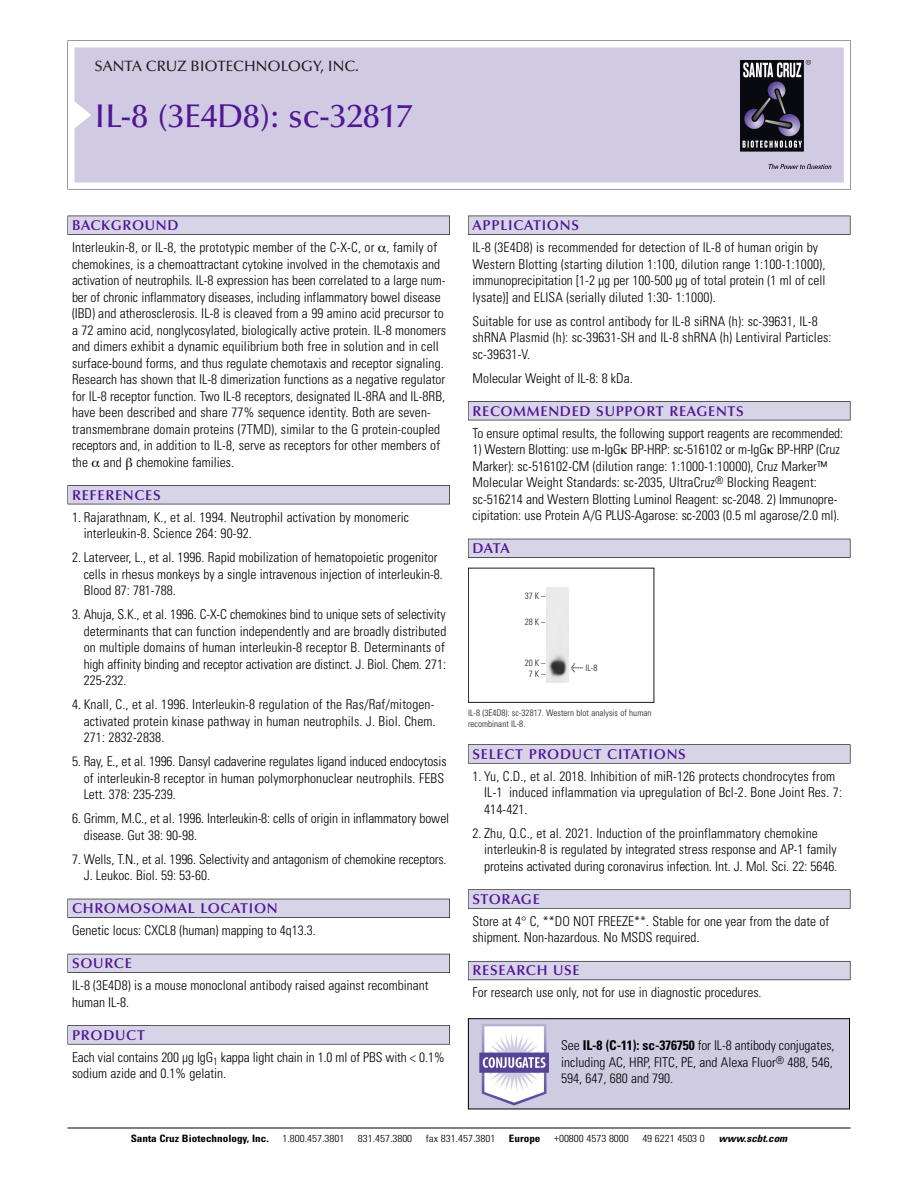
<style>
.page{position:relative;width:918px;height:1188px;background:#fff}
.page>*{position:absolute;margin:0;border:0;box-sizing:border-box;transform-origin:0 0}
.t1{font:500 33px "Optima";color:#511695}
.t2{font:500 15px "Optima";color:#231f20}
.t3{font:600 14.25px "Optima";letter-spacing:.05em;color:#511695}
.t4{font:300 condensed 13.5px/16.5px "Univers";color:#000}
.t5{font:300 condensed 10.2px "Univers";color:#000;scale:1.1 1}
.t6{font:700 condensed 10.2px "Univers";color:#000;scale:1.1 1}
.t7{font:italic 700 condensed 10.2px "Univers";color:#000;scale:1.1 1}
.t8{font:300 condensed 9px/10.5px "Univers";letter-spacing:.005em;color:#191919}
.s1{font-family:"Meta Plus";font-weight:400;font-stretch:normal;font-size:10.5px}
.s2{font-weight:700}
</style>
<div class="page">
<svg style="left:74px;top:41px;width:777px;height:148px"></svg>
<div style="left:74px;top:47px;width:770px;height:135px;background:#d1cae3"></div>
<img style="left:741px;top:60px;width:90px;height:108px">
<div style="left:68px;top:216px;width:382px;height:19px;background:#535256"></div>
<div style="left:68px;top:216px;width:381px;height:18px;background:#d7d4e8"></div>
<div style="left:68px;top:485px;width:382px;height:19px;background:#515155"></div>
<div style="left:68px;top:486px;width:381px;height:18px;background:#d7d4e8"></div>
<div style="left:68px;top:899px;width:382px;height:19px;background:#515057"></div>
<div style="left:68px;top:899px;width:381px;height:18px;background:#d7d4e8"></div>
<div style="left:68px;top:954px;width:382px;height:19px;background:#535259"></div>
<div style="left:68px;top:954px;width:381px;height:18px;background:#d7d4e8"></div>
<svg style="left:68px;top:1025px;width:382px;height:20px"></svg>
<div style="left:68px;top:1026px;width:381px;height:18px;background:#d7d4e8"></div>
<hr style="left:68px;top:1128px;width:782px;height:1px;background:#000">
<div style="left:468px;top:216px;width:382px;height:19px;background:#535256"></div>
<div style="left:468px;top:216px;width:382px;height:18px;background:#d7d4e8"></div>
<div style="left:468px;top:401px;width:382px;height:19px;background:#515155"></div>
<div style="left:468px;top:402px;width:382px;height:18px;background:#d7d4e8"></div>
<div style="left:468px;top:539px;width:382px;height:19px;background:#515057"></div>
<div style="left:468px;top:539px;width:382px;height:18px;background:#d7d4e8"></div>
<div style="left:468px;top:744px;width:382px;height:20px;background:#676767"></div>
<div style="left:468px;top:745px;width:382px;height:18px;background:#d7d4e8"></div>
<div style="left:468px;top:889px;width:382px;height:20px;background:#666"></div>
<div style="left:468px;top:890px;width:382px;height:18px;background:#d7d4e8"></div>
<div style="left:468px;top:961px;width:382px;height:19px;background:#5e5d65"></div>
<div style="left:468px;top:962px;width:382px;height:18px;background:#d7d4e8"></div>
<div style="left:468px;top:568px;width:186px;height:135px;border:1px solid #191919"></div>
<img style="left:547px;top:588px;width:22px;height:95px">
<img style="left:470px;top:1020px;width:378px;height:87px">
<div style="left:468px;top:1018px;width:382px;height:91px;border:1px solid #000"></div>
<p class="t2" style="left:94px;top:60px;width:266px">SANTA CRUZ BIOTECHNOLOGY, INC.</p>
<p class="t1" style="left:94px;top:102px;width:320px">IL-8 (3E4D8): sc-32817</p>
<p class="t3" style="left:72px;top:219px;width:108px">BACKGROUND</p>
<p class="t4" style="left:72px;top:240px;width:376px">Interleukin-8, or IL-8, the prototypic member of the C-X-C, or , family of chemokines, is a chemoattractant cytokine involved in the chemotaxis and activation of neutrophils. IL-8 expression has been correlated to a large num&shy;ber of chronic inflammatory diseases, including inflammatory bowel disease (IBD) and atherosclerosis. IL-8 is cleaved from a 99 amino acid precursor to a 72 amino acid, nonglycosylated, biologically active protein. IL-8 monomers and dimers exhibit a dynamic equilibrium both free in solution and in cell surface-bound forms, and thus regulate chemotaxis and receptor signaling.<br>Research has shown that IL-8 dimerization functions as a negative regulator for IL-8 receptor function. Two IL-8 receptors, designated IL-8RA and IL-8RB, have been described and share 77% sequence identity. Both are seven&shy;transmembrane domain proteins (7TMD), similar to the G protein-coupled receptors and, in addition to IL-8, serve as receptors for other members of the and chemokine families.</p>
<p class="t3" style="left:72px;top:489px;width:90px">REFERENCES</p>
<p class="t4" style="left:84px;top:510px;width:327px;text-indent:-12px">1. Rajarathnam, K., et al. 1994. Neutrophil activation by monomeric interleukin-8. Science 264: 90-92.</p>
<p class="t4" style="left:84px;top:550px;width:361px;text-indent:-12px">2. Laterveer, L., et al. 1996. Rapid mobilization of hematopoietic progenitor cells in rhesus monkeys by a single intravenous injection of interleukin-8.<br>Blood 87: 781-788.</p>
<p class="t4" style="left:84px;top:607px;width:364px;text-align:justify;text-indent:-12px">3. Ahuja, S.K., et al. 1996. C-X-C chemokines bind to unique sets of selectivity determinants that can function independently and are broadly distributed on multiple domains of human interleukin-8 receptor B. Determinants of high affinity binding and receptor activation are distinct. J. Biol. Chem. 271:<br>225-232.</p>
<p class="t4" style="left:84px;top:697px;width:353px;text-align:justify;text-indent:-12px">4. Knall, C., et al. 1996. Interleukin-8 regulation of the Ras/Raf/mitogen&shy;activated protein kinase pathway in human neutrophils. J. Biol. Chem.<br>271: 2832-2838.</p>
<p class="t4" style="left:84px;top:754px;width:365px;text-indent:-12px">5. Ray, E., et al. 1996. Dansyl cadaverine regulates ligand induced endocytosis of interleukin-8 receptor in human polymorphonuclear neutrophils. FEBS<br>Lett. 378: 235-239.</p>
<p class="t4" style="left:84px;top:811px;width:367px;text-indent:-12px">6. Grimm, M.C., et al. 1996. Interleukin-8: cells of origin in inflammatory bowel disease. Gut 38: 90-98.</p>
<p class="t4" style="left:84px;top:852px;width:364px;text-indent:-12px">7. Wells, T.N., et al. 1996. Selectivity and antagonism of chemokine receptors.<br>J. Leukoc. Biol. 59: 53-60.</p>
<p class="t3" style="left:72px;top:902px;width:207px">CHROMOSOMAL LOCATION</p>
<p class="t4" style="left:72px;top:924px;width:245px">Genetic locus: CXCL8 (human) mapping to 4q13.3.</p>
<p class="t3" style="left:72px;top:957px;width:61px">SOURCE</p>
<p class="t4" style="left:72px;top:979px;width:358px">IL-8 (3E4D8) is a mouse monoclonal antibody raised against recombinant human IL-8.</p>
<p class="t3" style="left:72px;top:1029px;width:74px">PRODUCT</p>
<p class="t4" style="left:72px;top:1050px;width:374px">Each vial contains 200 µg IgG<sub>1</sub> kappa light chain in 1.0 ml of PBS with &lt; 0.1% sodium azide and 0.1% gelatin.</p>
<p class="t3" style="left:473px;top:219px;width:108px">APPLICATIONS</p>
<p class="t4" style="left:473px;top:240px;width:354px">IL-8 (3E4D8) is recommended for detection of IL-8 of human origin by Western Blotting (starting dilution 1:100, dilution range 1:100-1:1000), immunoprecipitation [1-2 µg per 100-500 µg of total protein (1 ml of cell lysate)] and ELISA (serially diluted 1:30- 1:1000).</p>
<p class="t4" style="left:473px;top:314px;width:360px">Suitable for use as control antibody for IL-8 siRNA (h): sc-39631, IL-8 shRNA Plasmid (h): sc-39631-SH and IL-8 shRNA (h) Lentiviral Particles: sc-39631-V.</p>
<p class="t4" style="left:473px;top:371px;width:162px">Molecular Weight of IL-8: 8 kDa.</p>
<p class="t3" style="left:473px;top:405px;width:273px">RECOMMENDED SUPPORT REAGENTS</p>
<p class="t4" style="left:473px;top:426px;width:372px">To ensure optimal results, the following support reagents are recommended:</p>
<p class="t4" style="left:473px;top:442px;width:369px">1) Western Blotting: use m-IgG BP-HRP: sc-516102 or m-IgG BP-HRP (Cruz Marker): sc-516102-CM (dilution range: 1:1000-1:10000), Cruz Marker™ Molecular Weight Standards: sc-2035, UltraCruz<sup>®</sup> Blocking Reagent: sc-516214 and Western Blotting Luminol Reagent: sc-2048. 2) Immunopre&shy;cipitation: use Protein A/G PLUS-Agarose: sc-2003 (0.5 ml agarose/2.0 ml).</p>
<p class="t3" style="left:473px;top:542px;width:39px">DATA</p>
<p class="t8" style="left:525px;top:591px;width:22px">37K–</p>
<p class="t8" style="left:525px;top:618px;width:22px">28K–</p>
<p class="t8" style="left:525px;top:658px;width:22px;line-height:11.4px;text-align:center">20K–<br>7K–</p>
<p class="t8" style="left:571px;top:664px;width:28px"><span class="s1">&lt;</span> IL-8</p>
<p class="t8" style="left:468px;top:709px;width:185px">IL-8 (3E4D8): sc-32817. Western blot analysis of human recombinant IL-8.</p>
<p class="t3" style="left:473px;top:748px;width:215px">SELECT PRODUCT CITATIONS</p>
<p class="t4" style="left:484px;top:769px;width:359px;text-indent:-12px">1. Yu, C.D., et al. 2018. Inhibition of miR-126 protects chondrocytes from<br>IL-1 induced inflammation via upregulation of Bcl-2. Bone Joint Res. 7:<br>414-421.</p>
<p class="t4" style="left:484px;top:826px;width:355px;text-indent:-12px">2. Zhu, Q.C., et al. 2021. Induction of the proinflammatory chemokine interleukin-8 is regulated by integrated stress response and AP-1 family proteins activated during coronavirus infection. Int. J. Mol. Sci. 22: 5646.</p>
<p class="t3" style="left:473px;top:893px;width:69px">STORAGE</p>
<p class="t4" style="left:473px;top:914px;width:358px">Store at 4° C, **DO NOT FREEZE**. Stable for one year from the date of shipment. Non-hazardous. No MSDS required.</p>
<p class="t3" style="left:473px;top:965px;width:109px">RESEARCH USE</p>
<p class="t4" style="left:473px;top:986px;width:291px">For research use only, not for use in diagnostic procedures.</p>
<p class="t4" style="left:561px;top:1039px;width:275px">See <span class="s2">IL-8 (C-11): sc-376750</span> for IL-8 antibody conjugates, including AC, HRP, FITC, PE, and Alexa Fluor<sup>®</sup> 488, 546,<br>594, 647, 680 and 790.</p>
<p class="t6" style="left:131px;top:1135px;width:127px">Santa Cruz Biotechnology, Inc.</p>
<p class="t5" style="left:282px;top:1135px;width:58px">1.800.457.3801</p>
<p class="t5" style="left:358px;top:1135px;width:51px">831.457.3800</p>
<p class="t5" style="left:426px;top:1135px;width:65px">fax 831.457.3801</p>
<p class="t6" style="left:509px;top:1135px;width:30px">Europe</p>
<p class="t5" style="left:554px;top:1135px;width:69px">+00800 4573 8000</p>
<p class="t5" style="left:642px;top:1135px;width:58px">49 6221 4503 0</p>
<p class="t7" style="left:719px;top:1135px;width:66px">www.scbt.com</p>
</div>
